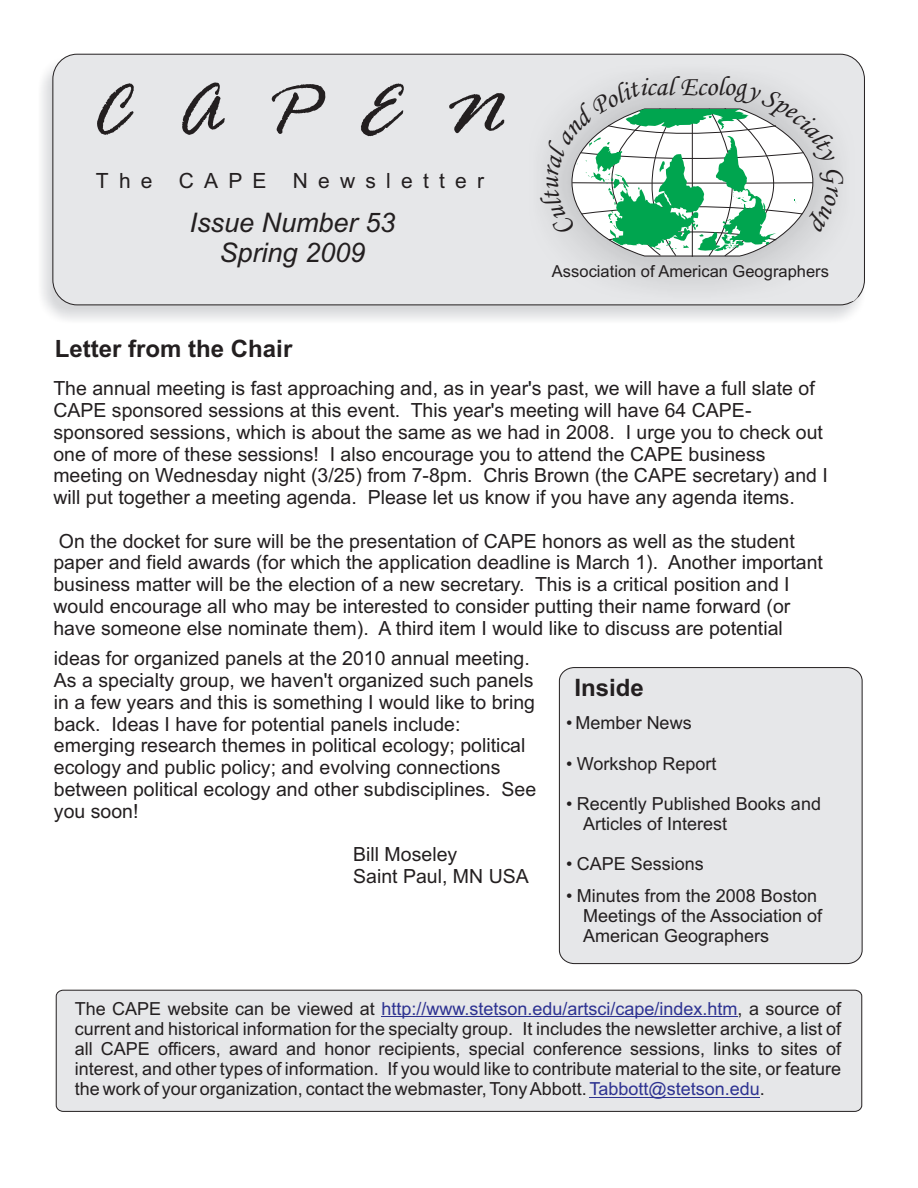
<style>
.page{position:relative;width:918px;height:1188px;background:#fff}
.page>*{position:absolute;margin:0;border:0;box-sizing:border-box;transform-origin:0 0}
.t1{font:italic 78px "Rage";letter-spacing:.56em;color:#231f20}
.t2{font:italic 27.6px "Monotype Corsiva";color:#231f20}
.t3{font:italic 27px/30.2px "Arial";color:#231f20;text-align:center}
.t4{font:700 24px "Arial";color:#231f20}
.t5{font:21px "Arial";letter-spacing:.485em;color:#231f20}
.t6{font:19.5px/21.8px "Arial";color:#231f20}
.t7{font:18px/20.1px "Arial";color:#231f20}
.t8{font:16.5px "Arial";color:#231f20}
.s1{color:#2d3291}
</style>
<div class="page">
<div style="left:559px;top:667px;width:303px;height:297px;background:#e6e7e9"></div>
<div style="left:56px;top:990px;width:806px;height:122px;background:#e6e7e9"></div>
<hr style="left:381px;top:1017px;width:357px;height:1px;background:#2d3291">
<hr style="left:589px;top:1097px;width:171px;height:1px;background:#2d3291">
<img style="left:41px;top:57px;width:824px;height:263px">
<div style="left:53px;top:54px;width:812px;height:251px;background:#e6e7e9;border:1px solid #231f20;border-radius:25px"></div>
<svg style="left:540px;top:81px;width:304px;height:177px"></svg>
<h1 class="t1" style="left:89px;top:86px;width:415px">CAPEN</h1>
<p class="t5" style="left:96px;top:172px;width:58px">The</p>
<p class="t5" style="left:179px;top:172px;width:89px">CAPE</p>
<p class="t5" style="left:293px;top:172px;width:193px">Newsletter</p>
<h3 class="t3" style="left:190px;top:210px;width:207px">Issue Number 53<br>Spring 2009</h3>
<p class="t4" style="left:55px;top:340px;width:239px">Letter from the Chair</p>
<h2 class="t2" style="left:640px;top:76px;width:108px">ical Ecolog</h2>
<p class="t8" style="left:552px;top:265px;width:278px">Association of American Geographers</p>
<p class="t6" style="left:53px;top:379px;width:776px">The annual meeting is fast approaching and, as in year's past, we will have a full slate of CAPE sponsored sessions at this event. This year's meeting will have 64 CAPE&shy;sponsored sessions, which is about the same as we had in 2008. I urge you to check out one of more of these sessions! I also encourage you to attend the CAPE business meeting on Wednesday night (3/25) from 7-8pm. Chris Brown (the CAPE secretary) and I will put together a meeting agenda. Please let us know if you have any agenda items.</p>
<p class="t6" style="left:53px;top:532px;width:771px">On the docket for sure will be the presentation of CAPE honors as well as the student paper and field awards (for which the application deadline is March 1). Another important business matter will be the election of a new secretary. This is a critical position and I would encourage all who may be interested to consider putting their name forward (or have someone else nominate them). A third item I would like to discuss are potential</p>
<p class="t6" style="left:54px;top:649px;width:484px">ideas for organized panels at the 2010 annual meeting.<br>As a specialty group, we haven't organized such panels in a few years and this is something I would like to bring back. Ideas I have for potential panels include: emerging research themes in political ecology; political ecology and public policy; and evolving connections between political ecology and other subdisciplines. See you soon!</p>
<p class="t6" style="left:353px;top:845px;width:177px">Bill Moseley<br>Saint Paul, MN USA</p>
<p class="t4" style="left:574px;top:679px;width:71px">Inside</p>
<p class="t7" style="left:566px;top:715px;width:127px">• Member News</p>
<p class="t7" style="left:566px;top:755px;width:152px">• Workshop Report</p>
<p class="t7" style="left:583px;top:795px;width:239px;text-indent:-17px">• Recently Published Books and<br>Articles of Interest</p>
<p class="t7" style="left:566px;top:855px;width:139px">• CAPE Sessions</p>
<p class="t7" style="left:583px;top:888px;width:241px;text-indent:-17px">• Minutes from the 2008 Boston<br>Meetings of the Association of<br>American Geographers</p>
<p class="t7" style="left:75px;top:1000px;width:768px;text-align:justify">The CAPE website can be viewed at <span class="s1">http://www.stetson.edu/artsci/cape/index.htm</span>, a source of current and historical information for the specialty group. It includes the newsletter archive, a list of all CAPE officers, award and honor recipients, special conference sessions, links to sites of interest, and other types of information. If you would like to contribute material to the site, or feature the work of your organization, contact the webmaster, Tony Abbott.<span class="s1">Tabbott@stetson.edu</span>.</p>
</div>
